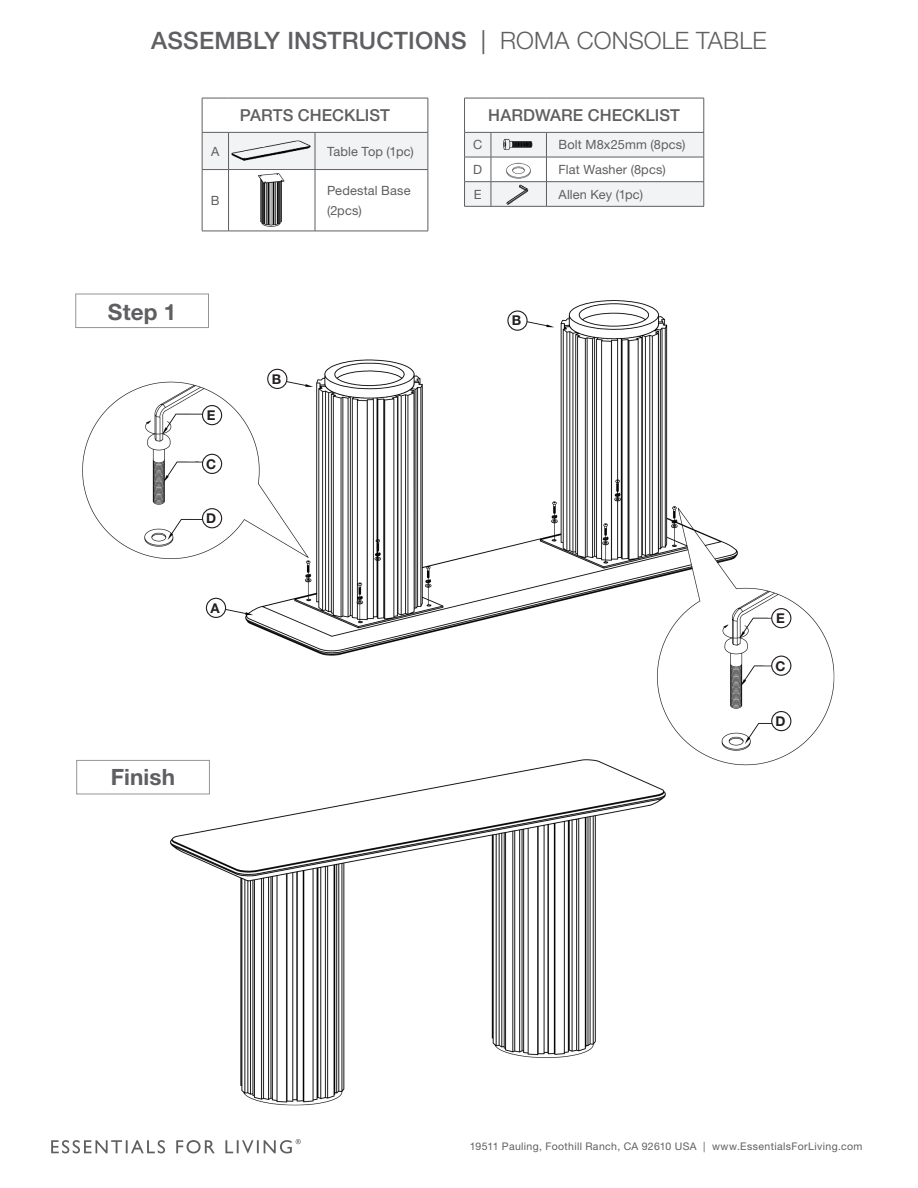
<style>
.page{position:relative;width:918px;height:1188px;background:#fff}
.page>*{position:absolute;margin:0;border:0;box-sizing:border-box;transform-origin:0 0}
.t1{font:500 24px "Helvetica Neue";letter-spacing:.01em;color:#5f5f62}
.t2{font:700 22.5px "Helvetica Neue";letter-spacing:.005em;color:#5f5f62}
.t3{font:500 16.5px "Helvetica Neue";letter-spacing:.005em;color:#5f5f62}
.t4{font:700 13.5px "Helvetica Neue";color:#231f20}
.t5{font:12.75px/19.5px "Helvetica Neue";letter-spacing:.01em;color:#5f5f62}
.t6{font:10.5px "Helvetica Neue";letter-spacing:.035em;color:#5f5f62}
.s1{font-weight:400}
.s2{font-weight:300}
</style>
<div class="page">
<svg style="left:51px;top:1139px;width:250px;height:14px"></svg>
<img style="left:77px;top:300px;width:758px;height:466px">
<img style="left:164px;top:748px;width:514px;height:358px">
<svg style="left:203px;top:98px;width:26px;height:1px"></svg>
<hr style="left:202px;top:98px;width:1px;height:34px;background:#5f5f62">
<hr style="left:229px;top:98px;width:86px;height:1px;background:#5f5f62">
<hr style="left:315px;top:98px;width:113px;height:1px;background:#5f5f62">
<hr style="left:428px;top:98px;width:1px;height:34px;background:#5f5f62">
<hr style="left:428px;top:133px;width:1px;height:36px;background:#5f5f62">
<svg style="left:202px;top:132px;width:226px;height:38px"></svg>
<hr style="left:202px;top:170px;width:1px;height:61px;background:#5f5f62">
<hr style="left:228px;top:170px;width:1px;height:61px;background:#5f5f62">
<hr style="left:315px;top:169px;width:113px;height:1px;background:#5f5f62">
<hr style="left:315px;top:170px;width:1px;height:61px;background:#5f5f62">
<hr style="left:428px;top:170px;width:1px;height:61px;background:#5f5f62">
<svg style="left:202px;top:231px;width:27px;height:1px"></svg>
<hr style="left:229px;top:231px;width:86px;height:1px;background:#5f5f62">
<hr style="left:315px;top:231px;width:113px;height:1px;background:#5f5f62">
<img style="left:229px;top:133px;width:86px;height:97px">
<svg style="left:465px;top:98px;width:26px;height:1px"></svg>
<hr style="left:464px;top:98px;width:1px;height:34px;background:#5f5f62">
<hr style="left:491px;top:98px;width:55px;height:1px;background:#5f5f62">
<hr style="left:546px;top:98px;width:158px;height:1px;background:#5f5f62">
<hr style="left:704px;top:98px;width:1px;height:34px;background:#5f5f62">
<svg style="left:464px;top:132px;width:241px;height:75px"></svg>
<hr style="left:491px;top:206px;width:55px;height:1px;background:#5f5f62">
<hr style="left:546px;top:206px;width:158px;height:1px;background:#5f5f62">
<img style="left:493px;top:133px;width:53px;height:24px">
<img style="left:492px;top:181px;width:41px;height:25px">
<img style="left:492px;top:159px;width:54px;height:20px">
<div style="left:75px;top:294px;width:134px;height:34px;border:1px solid #939598"></div>
<div style="left:76px;top:760px;width:134px;height:34px;background:#fff;border:1px solid #939598"></div>
<div style="left:206px;top:598px;width:20px;height:19px;background:#fff;border-radius:50%"></div>
<div style="left:206px;top:598px;width:20px;height:20px;border:1px solid #231f20;border-radius:50%"></div>
<div style="left:202px;top:509px;width:20px;height:19px;background:#fff;border-radius:50%"></div>
<div style="left:202px;top:508px;width:20px;height:20px;border:1px solid #231f20;border-radius:50%"></div>
<div style="left:772px;top:712px;width:19px;height:19px;background:#fff;border-radius:50%"></div>
<div style="left:771px;top:711px;width:20px;height:20px;border:1px solid #231f20;border-radius:50%"></div>
<div style="left:268px;top:369px;width:19px;height:19px;background:#fff;border-radius:50%"></div>
<div style="left:267px;top:369px;width:20px;height:20px;border:1px solid #231f20;border-radius:50%"></div>
<div style="left:508px;top:311px;width:19px;height:19px;background:#fff;border-radius:50%"></div>
<div style="left:507px;top:310px;width:21px;height:21px;border:1px solid #231f20;border-radius:50%"></div>
<div style="left:202px;top:406px;width:20px;height:19px;background:#fff;border-radius:50%"></div>
<div style="left:202px;top:405px;width:20px;height:20px;border:1px solid #231f20;border-radius:50%"></div>
<div style="left:772px;top:609px;width:19px;height:19px;background:#fff;border-radius:50%"></div>
<div style="left:771px;top:608px;width:20px;height:20px;border:1px solid #231f20;border-radius:50%"></div>
<div style="left:202px;top:454px;width:20px;height:19px;background:#fff;border-radius:50%"></div>
<div style="left:202px;top:454px;width:20px;height:20px;border:1px solid #231f20;border-radius:50%"></div>
<div style="left:772px;top:656px;width:19px;height:19px;background:#fff;border-radius:50%"></div>
<div style="left:771px;top:656px;width:20px;height:20px;border:1px solid #231f20;border-radius:50%"></div>
<h1 class="t1" style="left:151px;top:26px;width:617px">ASSEMBLY INSTRUCTIONS <span class="s1">|</span> <span class="s2">ROMA CONSOLE TABLE</span></h1>
<p class="t3" style="left:240px;top:105px;width:152px">PARTS CHECKLIST</p>
<p class="t5" style="left:211px;top:141px;width:10px">A</p>
<p class="t5" style="left:327px;top:141px;width:88px">Table Top (1pc)</p>
<p class="t5" style="left:211px;top:190px;width:10px">B</p>
<p class="t5" style="left:327px;top:181px;width:85px">Pedestal Base (2pcs)</p>
<p class="t2" style="left:108px;top:298px;width:70px">Step 1</p>
<p class="t4" style="left:207px;top:407px;width:10px">E</p>
<p class="t4" style="left:206px;top:456px;width:12px">C</p>
<p class="t4" style="left:206px;top:510px;width:12px">D</p>
<p class="t4" style="left:211px;top:600px;width:11px">A</p>
<p class="t4" style="left:272px;top:371px;width:11px">B</p>
<p class="t3" style="left:488px;top:105px;width:193px">HARDWARE CHECKLIST</p>
<p class="t5" style="left:473px;top:135px;width:11px">C</p>
<p class="t5" style="left:559px;top:135px;width:128px">Bolt M8x25mm (8pcs)</p>
<p class="t5" style="left:473px;top:159px;width:10px">D</p>
<p class="t5" style="left:559px;top:159px;width:109px">Flat Washer (8pcs)</p>
<p class="t5" style="left:474px;top:184px;width:9px">E</p>
<p class="t5" style="left:559px;top:184px;width:86px">Allen Key (1pc)</p>
<p class="t4" style="left:512px;top:312px;width:11px">B</p>
<p class="t2" style="left:111px;top:763px;width:66px">Finish</p>
<p class="t4" style="left:776px;top:610px;width:10px">E</p>
<p class="t4" style="left:776px;top:657px;width:12px">C</p>
<p class="t4" style="left:776px;top:713px;width:12px">D</p>
<p class="t6" style="left:470px;top:1140px;width:394px">19511 Pauling, Foothill Ranch, CA 92610 USA | www.EssentialsForLiving.com</p>
</div>
